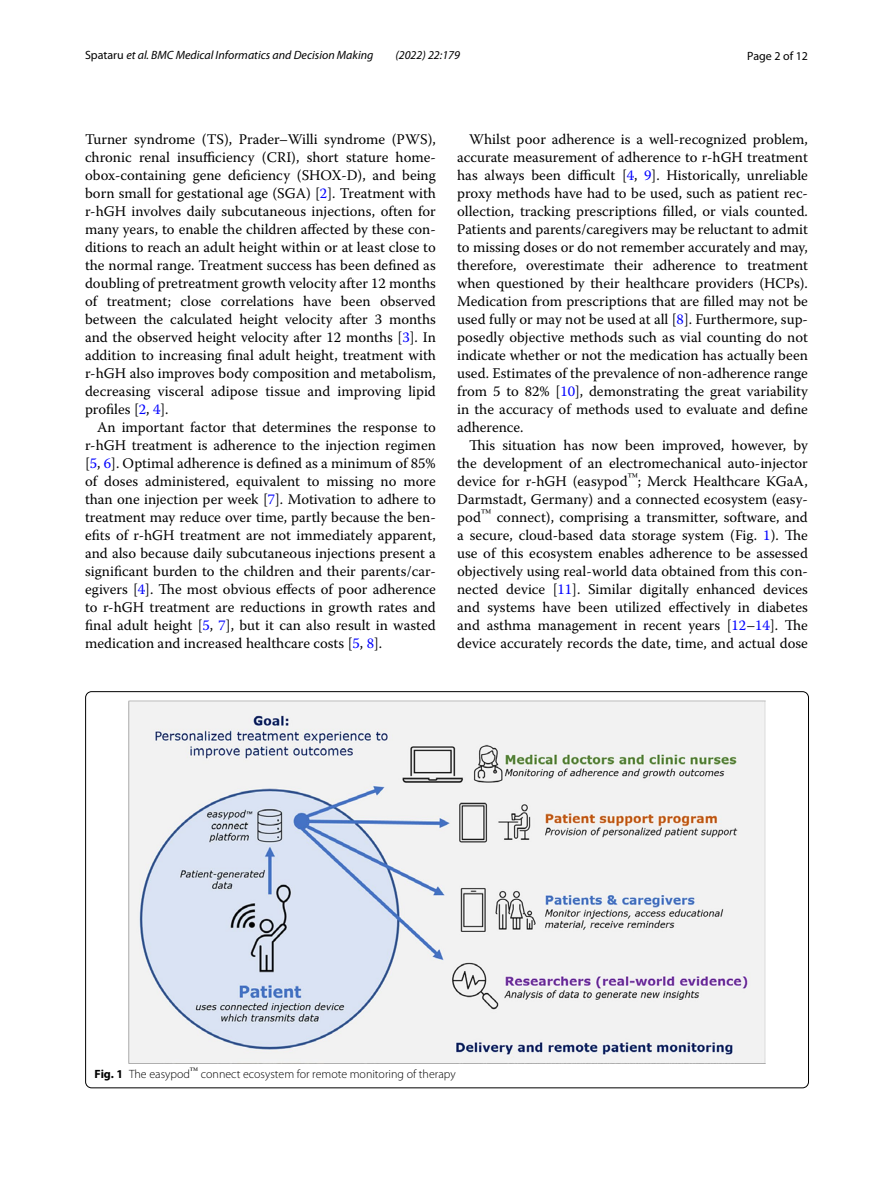
<style>
.page{position:relative;width:893px;height:1187px;background:#fff}
.page>*{position:absolute;margin:0;border:0;box-sizing:border-box;transform-origin:0 0}
.t1{font:14.7px/18px "Warnock Pro";color:#000;text-align:justify}
.t2{font:italic 12px "Myriad Pro";color:#000}
.t3{font:300 12px "Myriad Pro";color:#000}
.t4{font:12px "Myriad Pro";color:#000}
.s1{font-style:normal}
.s2{color:#00f}
.s3{font-weight:700}
</style>
<div class="page">
<img style="left:128px;top:700px;width:638px;height:362px">
<p class="t2" style="left:85px;top:48px;width:290px"><span class="s1">Spataru</span> et al. BMC Medical Informatics and Decision Making</p>
<p class="t2" style="left:395px;top:48px;width:66px">(2022) 22:179</p>
<p class="t4" style="left:747px;top:48px;width:62px">Page 2 of 12</p>
<p class="t1" style="left:85px;top:130px;width:352px">Turner syndrome (TS), Prader–Willi syndrome (PWS), chronic renal insufficiency (CRI), short stature home&shy;obox-containing gene deficiency (SHOX-D), and being born small for gestational age (SGA) [<span class="s2">2</span>]. Treatment with r-hGH involves daily subcutaneous injections, often for many years, to enable the children affected by these con&shy;ditions to reach an adult height within or at least close to the normal range. Treatment success has been defined as doubling of pretreatment growth velocity after 12 months of treatment; close correlations have been observed between the calculated height velocity after 3 months and the observed height velocity after 12 months [<span class="s2">3</span>]. In addition to increasing final adult height, treatment with r-hGH also improves body composition and metabolism, decreasing visceral adipose tissue and improving lipid profiles [<span class="s2">2</span>, <span class="s2">4</span>].</p>
<p class="t1" style="left:85px;top:418px;width:352px;text-indent:12px">An important factor that determines the response to r-hGH treatment is adherence to the injection regimen [<span class="s2">5</span>, <span class="s2">6</span>]. Optimal adherence is defined as a minimum of 85% of doses administered, equivalent to missing no more than one injection per week [<span class="s2">7</span>]. Motivation to adhere to treatment may reduce over time, partly because the ben&shy;efits of r-hGH treatment are not immediately apparent, and also because daily subcutaneous injections present a significant burden to the children and their parents/car&shy;egivers [<span class="s2">4</span>]. The most obvious effects of poor adherence to r-hGH treatment are reductions in growth rates and final adult height [<span class="s2">5</span>, <span class="s2">7</span>], but it can also result in wasted medication and increased healthcare costs [<span class="s2">5</span>, <span class="s2">8</span>].</p>
<p class="t1" style="left:457px;top:130px;width:352px;text-indent:12px">Whilst poor adherence is a well-recognized problem, accurate measurement of adherence to r-hGH treatment has always been difficult [<span class="s2">4</span>, <span class="s2">9</span>]. Historically, unreliable proxy methods have had to be used, such as patient rec&shy;ollection, tracking prescriptions filled, or vials counted.<br>Patients and parents/caregivers may be reluctant to admit to missing doses or do not remember accurately and may, therefore, overestimate their adherence to treatment when questioned by their healthcare providers (HCPs).<br>Medication from prescriptions that are filled may not be used fully or may not be used at all [<span class="s2">8</span>]. Furthermore, sup&shy;posedly objective methods such as vial counting do not indicate whether or not the medication has actually been used. Estimates of the prevalence of non-adherence range from 5 to 82% [<span class="s2">10</span>], demonstrating the great variability in the accuracy of methods used to evaluate and define adherence.</p>
<p class="t1" style="left:457px;top:436px;width:352px;text-indent:12px">This situation has now been improved, however, by the development of an electromechanical auto-injector device for r-hGH (easypod<sup>™</sup>; Merck Healthcare KGaA, Darmstadt, Germany) and a connected ecosystem (easy&shy;pod<sup>™</sup> connect), comprising a transmitter, software, and a secure, cloud-based data storage system (Fig. <span class="s2">1</span>). The use of this ecosystem enables adherence to be assessed objectively using real-world data obtained from this con&shy;nected device [<span class="s2">11</span>]. Similar digitally enhanced devices and systems have been utilized effectively in diabetes and asthma management in recent years [<span class="s2">12</span>–<span class="s2">14</span>]. The device accurately records the date, time, and actual dose</p>
<p class="t3" style="left:95px;top:1067px;width:363px"><span class="s3">Fig. 1</span> The easypod<sup>™</sup> connect ecosystem for remote monitoring of therapy</p>
</div>
